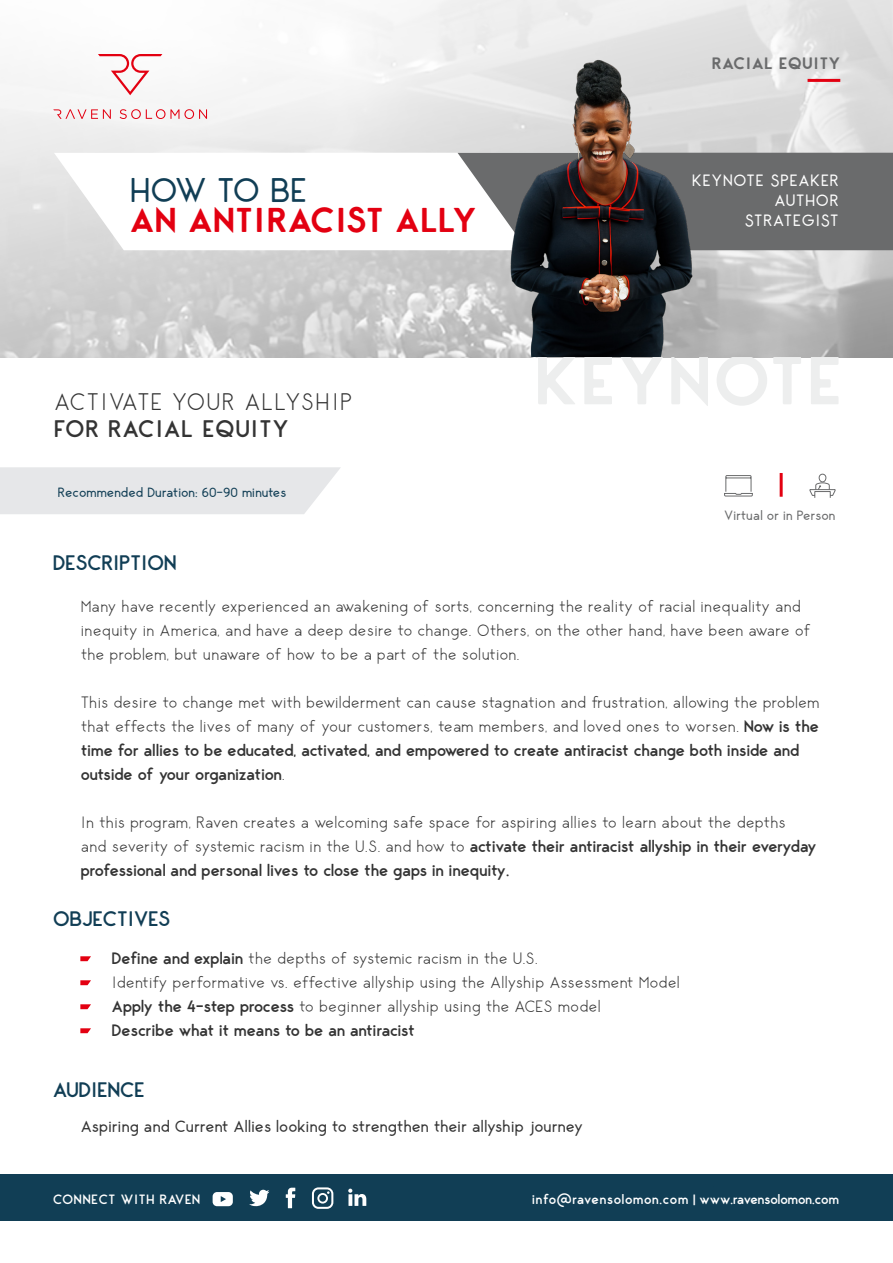
<style>
.page{position:relative;width:893px;height:1263px;background:#fff}
.page>*{position:absolute;margin:0;border:0;box-sizing:border-box;transform-origin:0 0}
.t1{font:700 34.35px "George Rounded";letter-spacing:.025em;color:#e30011}
.t2{font:34.35px "George Rounded";letter-spacing:-.025em;color:#113e55}
.t3{font:300 24px "George Rounded";letter-spacing:.05em;color:#343434}
.t4{font:600 24px "George Rounded";letter-spacing:.05em;color:#343434}
.t5{font:600 21px "George Rounded";color:#113e55}
.t6{font:300 16.5px/24px "George Rounded";color:#343434}
.t7{font:16.5px "George Rounded";color:#343434}
.t8{font:16.5px/19.8px "George Rounded";letter-spacing:.05em;color:#fff;text-align:right}
.t9{font:700 16.5px "George Rounded";letter-spacing:.05em;color:#6a6b6c}
.t10{font:600 13.5px "George Rounded";color:#fff}
.t11{font:13.5px "George Rounded";color:#113e55}
.t12{font:13.5px "George Rounded";color:#6a6b6c}
.t13{font:600 13.5px "George Rounded";letter-spacing:.05em;color:#fff}
.s1{font-weight:600}
</style>
<div class="page">
<img style="left:0;top:0;width:893px;height:357px">
<svg style="left:54px;top:153px;width:404px;height:97px"></svg>
<svg style="left:458px;top:153px;width:435px;height:97px;background:#757677"></svg>
<div style="left:0;top:1174px;width:893px;height:47px;background:#113e55"></div>
<svg style="left:213px;top:1192px;width:20px;height:14px"></svg>
<svg style="left:249px;top:1190px;width:20px;height:17px"></svg>
<svg style="left:286px;top:1188px;width:9px;height:20px"></svg>
<svg style="left:312px;top:1187px;width:21px;height:22px"></svg>
<svg style="left:348px;top:1188px;width:18px;height:18px"></svg>
<svg style="left:98px;top:54px;width:64px;height:41px"></svg>
<svg style="left:120px;top:109px;width:87px;height:10px"></svg>
<svg style="left:53px;top:109px;width:58px;height:10px"></svg>
<img style="left:464px;top:30px;width:363px;height:327px">
<svg style="left:538px;top:357px;width:300px;height:49px"></svg>
<hr style="left:780px;top:473px;width:3px;height:24px;background:#e30011">
<svg style="left:724px;top:475px;width:29px;height:22px"></svg>
<div style="left:819px;top:474px;width:7px;height:8px;border:1px solid #6a6b6c;border-radius:50%"></div>
<svg style="left:809px;top:482px;width:27px;height:16px"></svg>
<svg style="left:80px;top:956px;width:11px;height:5px"></svg>
<svg style="left:80px;top:980px;width:11px;height:5px"></svg>
<svg style="left:80px;top:1004px;width:11px;height:5px"></svg>
<svg style="left:80px;top:1028px;width:11px;height:5px"></svg>
<div style="left:0;top:467px;width:341px;height:47px;background:#e6e7e9"></div>
<hr style="left:807px;top:79px;width:33px;height:3px;background:#e30011">
<h1 class="t2" style="left:130px;top:162px;width:178px">HOW TO BE</h1>
<h1 class="t1" style="left:130px;top:192px;width:348px">AN ANTIRACIST ALLY</h1>
<h2 class="t3" style="left:54px;top:382px;width:300px">ACTIVATE YOUR ALLYSHIP</h2>
<h2 class="t4" style="left:54px;top:409px;width:236px">FOR RACIAL EQUITY</h2>
<p class="t11" style="left:58px;top:481px;width:230px">Recommended Duration: 60-90 minutes</p>
<p class="t9" style="left:712px;top:50px;width:130px">RACIAL EQUITY</p>
<p class="t8" style="left:692px;top:169px;width:148px">KEYNOTE SPEAKER<br>AUTHOR<br>STRATEGIST</p>
<p class="t12" style="left:724px;top:505px;width:113px">Virtual or in Person</p>
<p class="t5" style="left:53px;top:546px;width:125px">DESCRIPTION</p>
<p class="t6" style="left:81px;top:593px;width:732px">Many have recently experienced an awakening of sorts, concerning the reality of racial inequality and inequity in America, and have a deep desire to change. Others, on the other hand, have been aware of the problem, but unaware of how to be a part of the solution.</p>
<p class="t6" style="left:81px;top:689px;width:740px">This desire to change met with bewilderment can cause stagnation and frustration, allowing the problem that effects the lives of many of your customers, team members, and loved ones to worsen. <span class="s1">Now is the time for allies to be educated, activated, and empowered to create antiracist change both inside and outside of your organization</span>.</p>
<p class="t6" style="left:81px;top:809px;width:737px">In this program, Raven creates a welcoming safe space for aspiring allies to learn about the depths<br>and severity of systemic racism in the U.S. and how to <span class="s1">activate their antiracist allyship in their everyday professional and personal lives to close the gaps in inequity.</span></p>
<p class="t5" style="left:53px;top:902px;width:118px">OBJECTIVES</p>
<p class="t6" style="left:112px;top:945px;width:569px"><span class="s1">Define and explain</span> the depths of systemic racism in the U.S.<br>Identify performative vs. effective allyship using the Allyship Assessment Model <span class="s1">Apply the 4-step process</span> to beginner allyship using the ACES model<br><span class="s1">Describe what it means to be an antiracist</span></p>
<p class="t5" style="left:53px;top:1073px;width:93px">AUDIENCE</p>
<p class="t7" style="left:81px;top:1113px;width:504px">Aspiring and Current Allies looking to strengthen their allyship journey</p>
<p class="t13" style="left:53px;top:1189px;width:148px">CONNECT WITH RAVEN</p>
<p class="t10" style="left:532px;top:1189px;width:308px">info@ravensolomon.com | www.ravensolomon.com</p>
</div>
